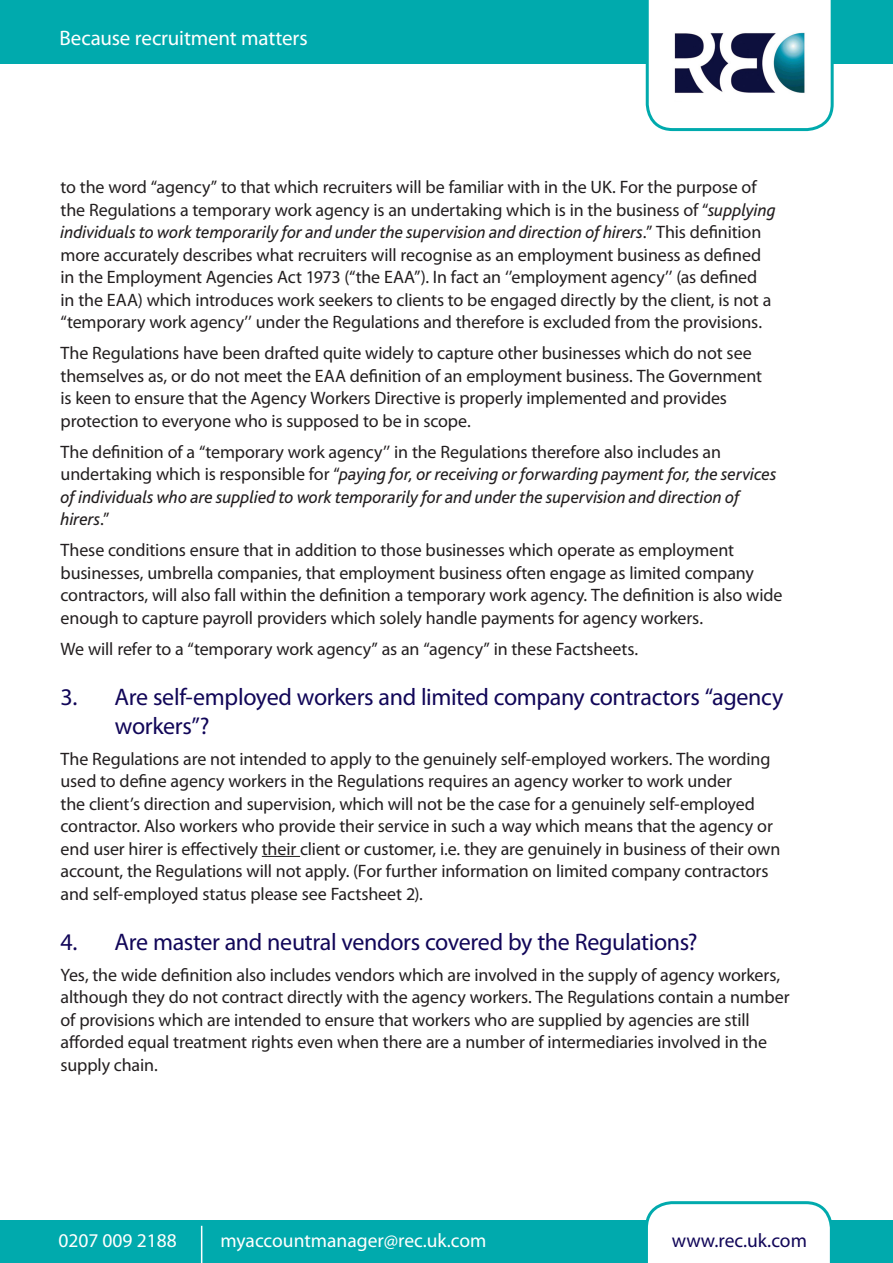
<style>
.page{position:relative;width:893px;height:1263px;background:#fff}
.page>*{position:absolute;margin:0;border:0;box-sizing:border-box;transform-origin:0 0}
.Body_Para{font:24px/28.8px "Myriad Pro";letter-spacing:-.015em;color:#110658}
._11_14_Bliss_2_Light{font:21px "Myriad Pro";letter-spacing:-.01em;color:#fff}
.t1{font:19.5px "Myriad Pro";color:#fff}
.t2{font:19.5px "Myriad Pro";color:#110658}
.Body_Para-2{font:18px/22.5px "Myriad Pro";letter-spacing:-.005em;color:#231f20}
.Body_Para-3{font:italic 18px/22.5px "Bliss 2";color:#231f20}
.s1{font-family:"Bliss 2";font-style:italic}
.s2{font-family:"Myriad Pro";font-style:normal}
</style>
<div class="page">
<div style="left:0;top:0;width:893px;height:64px;background:#00aaad"></div>
<svg style="left:646px;top:0;width:188px;height:131px"></svg>
<hr style="left:262px;top:856px;width:38px;height:1px;background:#231f20">
<div style="left:0;top:1220px;width:893px;height:43px;background:#00aaad"></div>
<svg style="left:646px;top:1201px;width:186px;height:62px"></svg>
<hr style="left:201px;top:1226px;width:1px;height:37px;background:#fff">
<img style="left:668px;top:26px;width:144px;height:75px">
<p class="_11_14_Bliss_2_Light" style="left:60px;top:25px;width:250px">Because recruitment matters</p>
<p class="Body_Para-2" style="left:61px;top:176px;width:717px">to the word “agency” to that which recruiters will be familiar with in the UK. For the purpose of the Regulations a temporary work agency is an undertaking which is in the business of “<span class="s1">supplying individuals to work temporarily for and under the supervision and direction of hirers</span>.” This definition more accurately describes what recruiters will recognise as an employment business as defined in the Employment Agencies Act 1973 (“the EAA”). In fact an ‘’employment agency’’ (as defined in the EAA) which introduces work seekers to clients to be engaged directly by the client, is not a “temporary work agency’’ under the Regulations and therefore is excluded from the provisions.</p>
<p class="Body_Para-2" style="left:61px;top:342px;width:703px">The Regulations have been drafted quite widely to capture other businesses which do not see themselves as, or do not meet the EAA definition of an employment business. The Government is keen to ensure that the Agency Workers Directive is properly implemented and provides protection to everyone who is supposed to be in scope.</p>
<p class="Body_Para-3" style="left:61px;top:440px;width:717px"><span class="s2">The definition of a “temporary work agency’’ in the Regulations therefore also includes an undertaking which is responsible for “</span>paying for, or receiving or forwarding payment for, the services of individuals who are supplied to work temporarily for and under the supervision and direction of hirers<span class="s2">.”</span></p>
<p class="Body_Para-2" style="left:61px;top:539px;width:723px">These conditions ensure that in addition to those businesses which operate as employment businesses, umbrella companies, that employment business often engage as limited company contractors, will also fall within the definition a temporary work agency. The definition is also wide enough to capture payroll providers which solely handle payments for agency workers.</p>
<p class="Body_Para-2" style="left:61px;top:637px;width:579px">We will refer to a “temporary work agency” as an “agency” in these Factsheets.</p>
<p class="Body_Para" style="left:115px;top:682px;width:670px;text-indent:-54px">3. Are self-employed workers and limited company contractors “agency workers”?</p>
<p class="Body_Para-2" style="left:61px;top:747px;width:721px">The Regulations are not intended to apply to the genuinely self-employed workers. The wording used to define agency workers in the Regulations requires an agency worker to work under<br>the client’s direction and supervision, which will not be the case for a genuinely self-employed contractor. Also workers who provide their service in such a way which means that the agency or end user hirer is effectively their client or customer, i.e. they are genuinely in business of their own account, the Regulations will not apply. (For further information on limited company contractors and self-employed status please see Factsheet 2).</p>
<p class="Body_Para" style="left:61px;top:927px;width:638px">4. Are master and neutral vendors covered by the Regulations?</p>
<p class="Body_Para-2" style="left:61px;top:963px;width:730px">Yes, the wide definition also includes vendors which are involved in the supply of agency workers, although they do not contract directly with the agency workers. The Regulations contain a number of provisions which are intended to ensure that workers who are supplied by agencies are still afforded equal treatment rights even when there are a number of intermediaries involved in the supply chain.</p>
<p class="t1" style="left:58px;top:1228px;width:120px">0207 009 2188</p>
<p class="t1" style="left:220px;top:1228px;width:268px">myaccountmanager@rec.uk.com</p>
<p class="t2" style="left:672px;top:1228px;width:137px">www.rec.uk.com</p>
</div>
